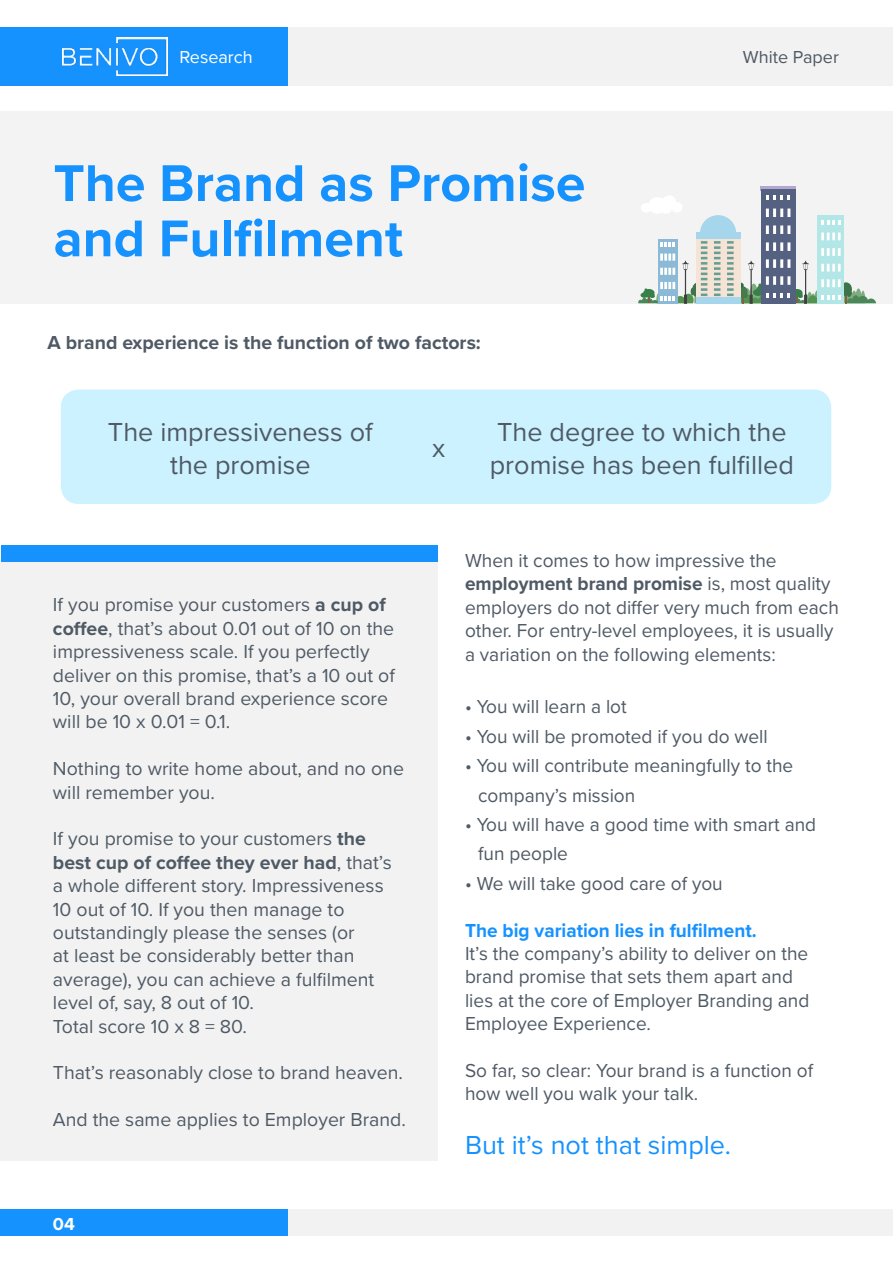
<style>
.page{position:relative;width:893px;height:1263px;background:#fff}
.page>*{position:absolute;margin:0;border:0;box-sizing:border-box;transform-origin:0 0}
.t1{font:700 53.55px/55.3px "Proxima Nova";color:#1692ff}
.t2{font:27px/32.4px "Proxima Nova";color:#4f5a65}
.t3{font:27px "Proxima Nova";color:#1692ff}
.t4{font:19.5px/23.4px "Proxima Nova";color:#4f5a65}
.t5{font:700 19.5px "Proxima Nova";color:#4f5a65}
.t6{font:700 19.5px "Proxima Nova";color:#1692ff}
.t7{font:18px "Proxima Nova";color:#4f5963}
.t8{font:18px "Proxima Nova";color:#fff}
.t9{font:700 18px "Proxima Nova";color:#fff}
.s1{font-weight:700}
</style>
<div class="page">
<div style="left:53px;top:27px;width:840px;height:59px;background:#f2f2f2"></div>
<div style="left:53px;top:1209px;width:840px;height:27px;background:#f2f2f2"></div>
<div style="left:0;top:27px;width:287px;height:59px;background:#1692ff"></div>
<div style="left:0;top:1209px;width:287px;height:27px;background:#1692ff"></div>
<img style="left:62px;top:37px;width:105px;height:38px">
<div style="left:61px;top:389px;width:770px;height:115px;background:#ccf2ff;border-radius:18px"></div>
<div style="left:0;top:111px;width:893px;height:193px;background:#f3f3f3"></div>
<div style="left:0;top:561px;width:437px;height:600px;background:#f2f2f2"></div>
<div style="left:1px;top:545px;width:436px;height:16px;background:#1692ff"></div>
<hr style="left:761px;top:187px;width:35px;height:4px;background:#b3a6d1">
<div style="left:761px;top:189px;width:35px;height:115px;background:#546180"></div>
<svg style="left:638px;top:195px;width:238px;height:109px"></svg>
<p class="t8" style="left:179px;top:44px;width:75px">Research</p>
<p class="t7" style="left:743px;top:44px;width:98px">White Paper</p>
<h1 class="t1" style="left:54px;top:154px;width:533px">The Brand as Promise and Fulfilment</h1>
<p class="t5" style="left:47px;top:328px;width:435px">A brand experience is the function of two factors:</p>
<h2 class="t2" style="left:108px;top:415px;width:266px;text-align:center">The impressiveness of the promise</h2>
<h2 class="t2" style="left:432px;top:431px;width:15px">x</h2>
<h2 class="t2" style="left:490px;top:415px;width:306px">The degree to which the promise has been fulfilled</h2>
<p class="t4" style="left:53px;top:592px;width:343px">If you promise your customers <span class="s1">a cup of coffee</span>, that’s about 0.01 out of 10 on the impressiveness scale. If you perfectly deliver on this promise, that’s a 10 out of 10, your overall brand experience score will be 10 x 0.01 = 0.1.</p>
<p class="t4" style="left:53px;top:756px;width:352px">Nothing to write home about, and no one will remember you.</p>
<p class="t4" style="left:53px;top:826px;width:340px">If you promise to your customers <span class="s1">the best cup of coffee they ever had</span>, that’s a whole different story. Impressiveness 10 out of 10. If you then manage to outstandingly please the senses (or<br>at least be considerably better than average), you can achieve a fulfilment level of, say, 8 out of 10.<br>Total score 10 x 8 = 80.</p>
<p class="t4" style="left:53px;top:1060px;width:351px">That’s reasonably close to brand heaven.</p>
<p class="t4" style="left:53px;top:1107px;width:354px">And the same applies to Employer Brand.</p>
<p class="t9" style="left:53px;top:1210px;width:23px">04</p>
<p class="t4" style="left:465px;top:548px;width:375px">When it comes to how impressive the <span class="s1">employment brand promise</span> is, most quality employers do not differ very much from each other. For entry-level employees, it is usually a variation on the following elements:</p>
<p class="t4" style="left:465px;top:694px;width:163px">• You will learn a lot</p>
<p class="t4" style="left:465px;top:724px;width:304px">• You will be promoted if you do well</p>
<p class="t4" style="left:478px;top:750px;width:317px;line-height:29.4px;text-indent:-13px">• You will contribute meaningfully to the company’s mission</p>
<p class="t4" style="left:478px;top:809px;width:339px;line-height:29.4px;text-indent:-13px">• You will have a good time with smart and fun people</p>
<p class="t4" style="left:465px;top:871px;width:259px">• We will take good care of you</p>
<p class="t6" style="left:465px;top:916px;width:293px">The big variation lies in fulfilment.</p>
<p class="t4" style="left:465px;top:941px;width:346px">It’s the company’s ability to deliver on the brand promise that sets them apart and lies at the core of Employer Branding and Employee Experience.</p>
<p class="t4" style="left:465px;top:1058px;width:350px">So far, so clear: Your brand is a function of how well you walk your talk.</p>
<h2 class="t3" style="left:465px;top:1125px;width:268px">But it’s not that simple.</h2>
</div>
